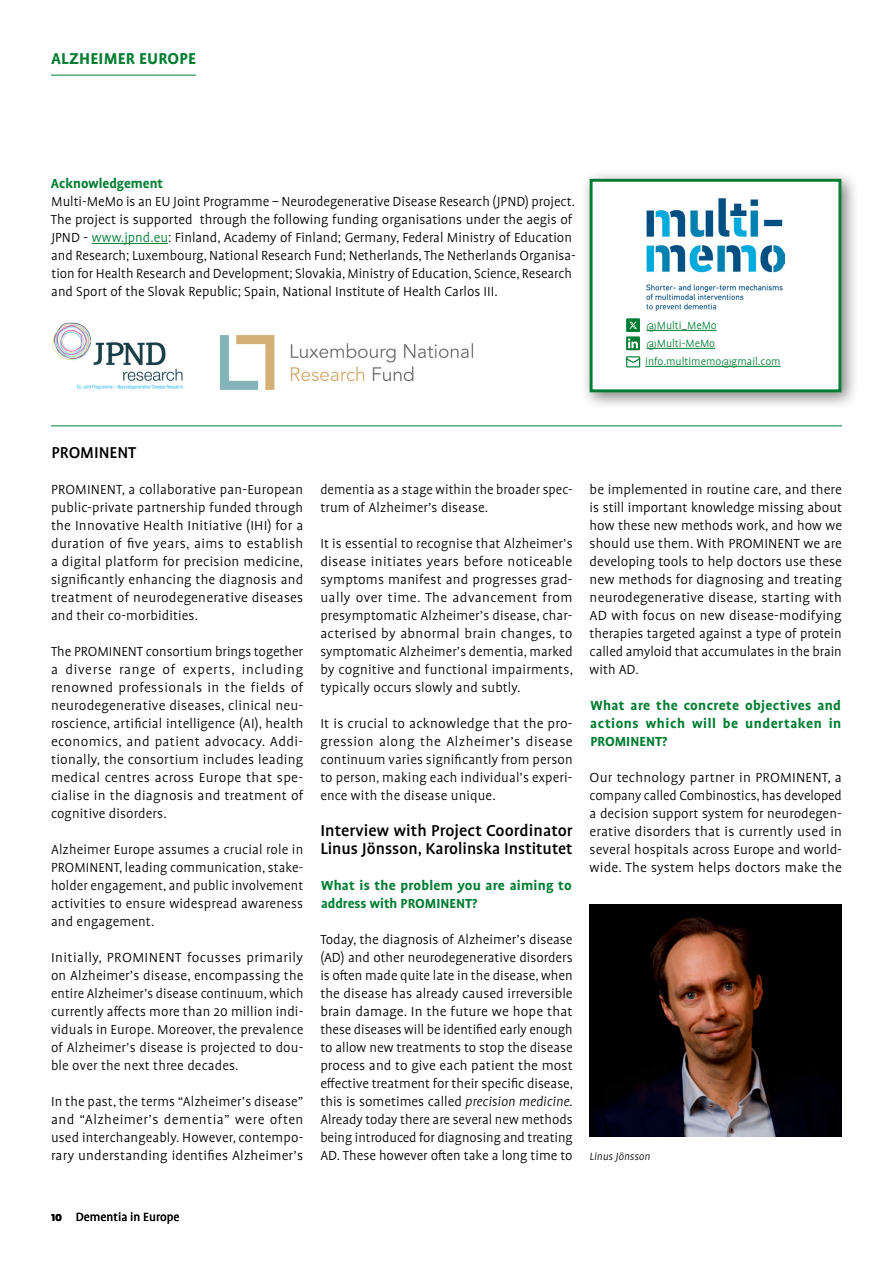
<style>
.page{position:relative;width:893px;height:1263px;background:#fff}
.page>*{position:absolute;margin:0;border:0;box-sizing:border-box;transform-origin:0 0}
.Body{font:500 18px/18px "Profile Pro";color:#000}
.t1{font:700 18px "Profile Pro";letter-spacing:.01em;color:#007d32}
.H3_green{font:500 18px "Profile Pro";color:#000}
.Body-2{font:300 15px/18px "Profile Pro";letter-spacing:.01em;color:#000;text-align:justify}
.H4_green{font:300 15px/18px "Profile Pro";color:#000}
.H4_green-2{font:700 15px/18px "Profile Pro";letter-spacing:.015em;color:#007d32}
.t2{font:13.5px "Profile Pro";color:#000}
.Info_box_body{font:300 12px/18px "Profile Pro";color:#007d32}
.t3{font:italic 300 12px "Profile Pro";color:#000}
.s1{font-weight:700;color:#007d32}
.s2{color:#007d32}
.s3{font-style:italic}
.s4{font-weight:700}
</style>
<div class="page">
<hr style="left:51px;top:75px;width:145px;height:1px;background:#007d32">
<img style="left:590px;top:905px;width:252px;height:232px">
<div style="left:580px;top:169px;width:279px;height:241px;background:#000;opacity:.5"></div>
<div style="left:591px;top:180px;width:249px;height:211px;background:#fff"></div>
<hr style="left:647px;top:330px;width:70px;height:1px;background:#007d32">
<hr style="left:647px;top:348px;width:68px;height:1px;background:#007d32">
<hr style="left:645px;top:366px;width:136px;height:1px;background:#007d32">
<img style="left:647px;top:198px;width:137px;height:113px">
<svg style="left:626px;top:318px;width:14px;height:32px"></svg>
<svg style="left:626px;top:356px;width:14px;height:11px"></svg>
<div style="left:590px;top:179px;width:251px;height:213px;border:3px solid #007d32"></div>
<hr style="left:51px;top:425px;width:791px;height:1px;background:#007d32">
<img style="left:52px;top:322px;width:131px;height:68px">
<img style="left:219px;top:335px;width:255px;height:55px">
<hr style="left:92px;top:243px;width:76px;height:1px;background:#007d32">
<p class="t1" style="left:51px;top:48px;width:146px">ALZHEIMER EUROPE</p>
<p class="H4_green" style="left:51px;top:175px;width:526px"><span class="s1">Acknowledgement<br></span>Multi-MeMo is an EU Joint Programme – Neurodegenerative Disease Research (JPND) project.<br>The project is supported through the following funding organisations under the aegis of JPND - <span class="s2">www.jpnd.eu</span>: Finland, Academy of Finland; Germany, Federal Ministry of Education and Research; Luxembourg, National Research Fund; Netherlands, The Netherlands Organisa&shy;tion for Health Research and Development; Slovakia, Ministry of Education, Science, Research and Sport of the Slovak Republic; Spain, National Institute of Health Carlos III.</p>
<p class="Info_box_body" style="left:645px;top:317px;width:137px">@Multi_MeMo @Multi-MeMo info.multimemo@gmail.com</p>
<p class="H3_green" style="left:51px;top:442px;width:86px">PROMINENT</p>
<p class="Body-2" style="left:51px;top:481px;width:254px">PROMINENT, a collaborative pan-European public-private partnership funded through the Innovative Health Initiative (IHI) for a duration of five years, aims to establish a digital platform for precision medicine, significantly enhancing the diagnosis and treatment of neurodegenerative diseases and their co-morbidities.</p>
<p class="Body-2" style="left:51px;top:643px;width:254px">The PROMINENT consortium brings together a diverse range of experts, including renowned professionals in the fields of neurodegenerative diseases, clinical neu&shy;roscience, artificial intelligence (AI), health economics, and patient advocacy. Addi&shy;tionally, the consortium includes leading medical centres across Europe that spe&shy;cialise in the diagnosis and treatment of cognitive disorders.</p>
<p class="Body-2" style="left:51px;top:841px;width:254px">Alzheimer Europe assumes a crucial role in PROMINENT, leading communication, stake&shy;holder engagement, and public involvement activities to ensure widespread awareness and engagement.</p>
<p class="Body-2" style="left:51px;top:949px;width:254px">Initially, PROMINENT focusses primarily on Alzheimer’s disease, encompassing the entire Alzheimer’s disease continuum, which currently affects more than 20 million indi&shy;viduals in Europe. Moreover, the prevalence of Alzheimer’s disease is projected to dou&shy;ble over the next three decades.</p>
<p class="Body-2" style="left:51px;top:1093px;width:254px">In the past, the terms “Alzheimer’s disease” and “Alzheimer’s dementia” were often used interchangeably. However, contempo&shy;rary understanding identifies Alzheimer’s</p>
<p class="Body-2" style="left:320px;top:481px;width:254px">dementia as a stage within the broader spec&shy;trum of Alzheimer’s disease.</p>
<p class="Body-2" style="left:320px;top:535px;width:254px">It is essential to recognise that Alzheimer’s disease initiates years before noticeable symptoms manifest and progresses grad&shy;ually over time. The advancement from presymptomatic Alzheimer’s disease, char&shy;acterised by abnormal brain changes, to symptomatic Alzheimer’s dementia, marked by cognitive and functional impairments, typically occurs slowly and subtly.</p>
<p class="Body-2" style="left:320px;top:715px;width:254px">It is crucial to acknowledge that the pro&shy;gression along the Alzheimer’s disease continuum varies significantly from person to person, making each individual’s experi&shy;ence with the disease unique.</p>
<p class="Body" style="left:320px;top:822px;width:254px">Interview with Project Coordinator<br>Linus Jönsson, Karolinska Institutet</p>
<p class="H4_green-2" style="left:321px;top:877px;width:252px">What is the problem you are aiming to address with PROMINENT?</p>
<p class="Body-2" style="left:320px;top:931px;width:254px">Today, the diagnosis of Alzheimer’s disease (AD) and other neurodegenerative disorders is often made quite late in the disease, when the disease has already caused irreversible brain damage. In the future we hope that these diseases will be identified early enough to allow new treatments to stop the disease process and to give each patient the most effective treatment for their specific disease, this is sometimes called <span class="s3">precision medicine.<br></span>Already today there are several new methods being introduced for diagnosing and treating AD. These however often take a long time to</p>
<p class="Body-2" style="left:590px;top:481px;width:254px">be implemented in routine care, and there is still important knowledge missing about how these new methods work, and how we should use them. With PROMINENT we are developing tools to help doctors use these new methods for diagnosing and treating neurodegenerative disease, starting with AD with focus on new disease-modifying therapies targeted against a type of protein called amyloid that accumulates in the brain with AD.</p>
<p class="H4_green-2" style="left:590px;top:697px;width:252px;text-align:justify">What are the concrete objectives and actions which will be undertaken in PROMINENT?</p>
<p class="Body-2" style="left:590px;top:769px;width:254px">Our technology partner in PROMINENT, a company called Combinostics, has developed a decision support system for neurodegen&shy;erative disorders that is currently used in several hospitals across Europe and world&shy;wide. The system helps doctors make the</p>
<p class="t3" style="left:590px;top:1150px;width:62px">Linus Jönsson</p>
<p class="t2" style="left:51px;top:1210px;width:130px"><span class="s4">10</span> Dementia in Europe</p>
</div>
